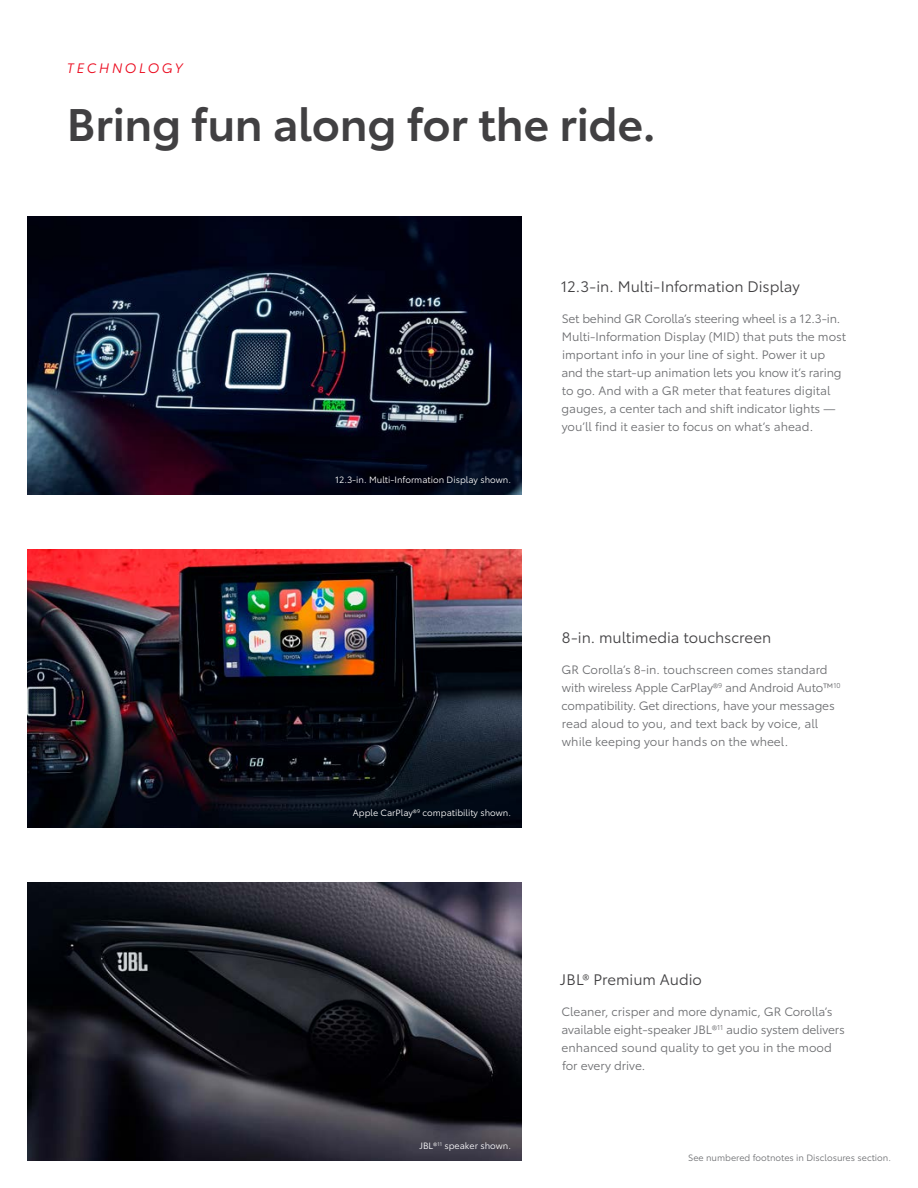
<style>
.page{position:relative;width:918px;height:1188px;background:#fff}
.page>*{position:absolute;margin:0;border:0;box-sizing:border-box;transform-origin:0 0}
.t1{font:600 45px "Toyota Type";letter-spacing:-.01em;color:#414042}
.t2{font:15px "Toyota Type";letter-spacing:-.005em;color:#414042}
.t3{font:italic 13.5px "Toyota Type";letter-spacing:.2em;color:#eb0a1e}
.t4{font:12px/18px "Toyota Type";letter-spacing:-.005em;color:#6d6e71}
.t5{font:9px "Toyota Type";color:#fff}
.t6{font:9px "Toyota Type";color:#6d6e71}
</style>
<div class="page">
<img style="left:27px;top:217px;width:494px;height:278px">
<img style="left:27px;top:550px;width:494px;height:278px">
<img style="left:27px;top:883px;width:494px;height:278px">
<p class="t3" style="left:67px;top:58px;width:118px">TECHNOLOGY</p>
<h1 class="t1" style="left:67px;top:91px;width:591px">Bring fun along for the ride.</h1>
<p class="t5" style="left:335px;top:473px;width:177px">12.3-in. Multi-Information Display shown.</p>
<p class="t2" style="left:561px;top:275px;width:240px">12.3-in. Multi-Information Display</p>
<p class="t4" style="left:561px;top:309px;width:286px">Set behind GR Corolla’s steering wheel is a 12.3-in.<br>Multi-Information Display (MID) that puts the most important info in your line of sight. Power it up and the start-up animation lets you know it’s raring to go. And with a GR meter that features digital gauges, a center tach and shift indicator lights — you’ll find it easier to focus on what’s ahead.</p>
<p class="t5" style="left:353px;top:806px;width:160px">Apple CarPlay®<sup>9</sup> compatibility shown.</p>
<p class="t2" style="left:562px;top:626px;width:211px">8-in. multimedia touchscreen</p>
<p class="t4" style="left:562px;top:660px;width:280px">GR Corolla’s 8-in. touchscreen comes standard with wireless Apple CarPlay®<sup>9</sup> and Android Auto™<sup>10 </sup>compatibility. Get directions, have your messages read aloud to you, and text back by voice, all while keeping your hands on the wheel.</p>
<p class="t5" style="left:419px;top:1139px;width:93px">JBL®<sup>11</sup> speaker shown.</p>
<p class="t2" style="left:560px;top:968px;width:143px">JBL® Premium Audio</p>
<p class="t4" style="left:561px;top:1002px;width:285px">Cleaner, crisper and more dynamic, GR Corolla’s available eight-speaker JBL®<sup>11</sup> audio system delivers enhanced sound quality to get you in the mood for every drive.</p>
<p class="t6" style="left:688px;top:1151px;width:204px">See numbered footnotes in Disclosures section.</p>
</div>
